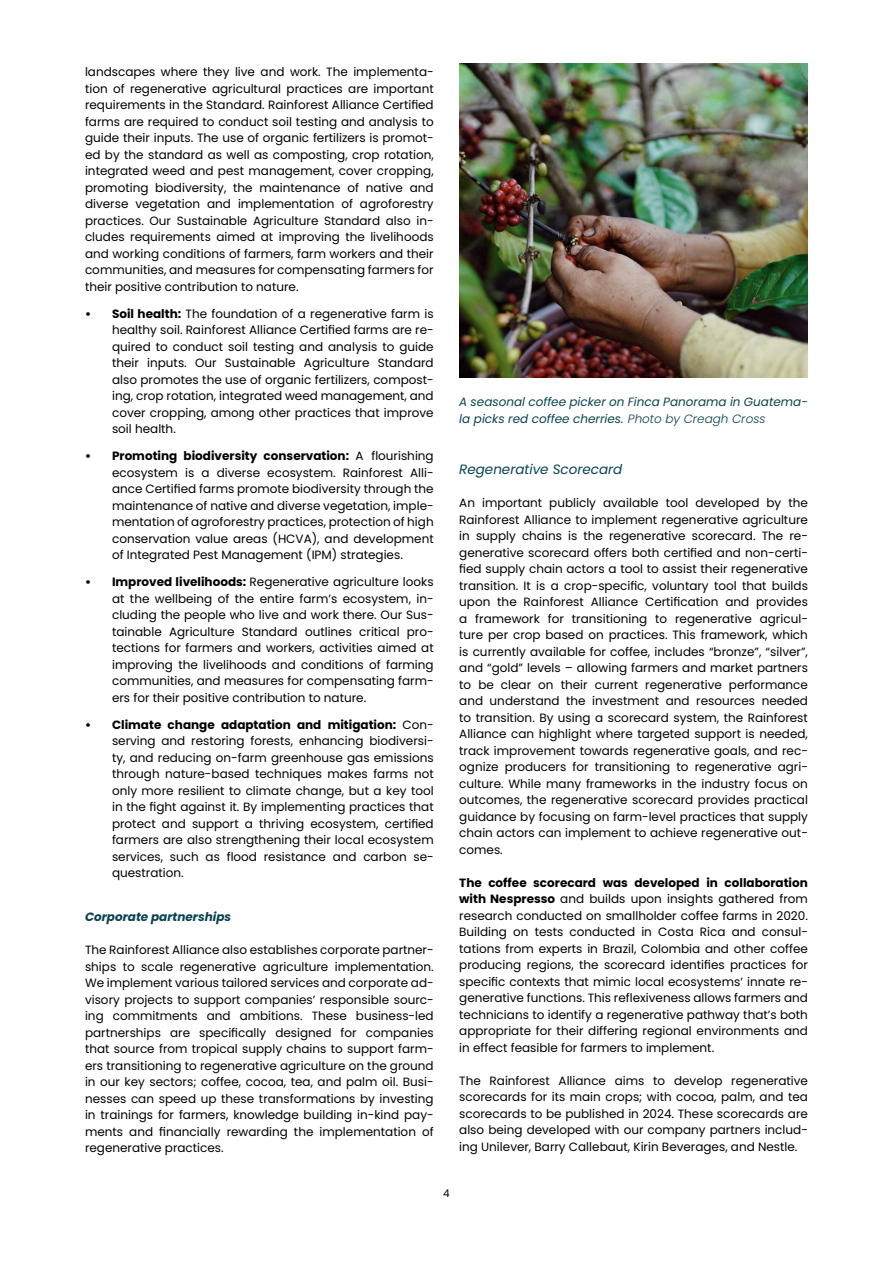
<style>
.page{position:relative;width:893px;height:1263px;background:#fff}
.page>*{position:absolute;margin:0;border:0;box-sizing:border-box;transform-origin:0 0}
.t1{font:italic 13.5px "Poppins";color:#094350}
.t2{font:12px/16.5px "Poppins";color:#000;text-align:justify}
.t3{font:italic 12px/16.5px "Poppins";color:#094350}
.t4{font:italic 700 12px "Poppins";color:#094350}
.t5{font:10.5px "Poppins";color:#000}
.s1{font-weight:700}
.s2{font-weight:300}
</style>
<div class="page">
<img style="left:459px;top:64px;width:349px;height:313px">
<p class="t2" style="left:85px;top:64px;width:350px">landscapes where they live and work. The implementa&shy;tion of regenerative agricultural practices are important requirements in the Standard. Rainforest Alliance Certified farms are required to conduct soil testing and analysis to guide their inputs. The use of organic fertilizers is promot&shy;ed by the standard as well as composting, crop rotation, integrated weed and pest management, cover cropping, promoting biodiversity, the maintenance of native and diverse vegetation and implementation of agroforestry practices. Our Sustainable Agriculture Standard also in&shy;cludes requirements aimed at improving the livelihoods and working conditions of farmers, farm workers and their communities, and measures for compensating farmers for their positive contribution to nature.</p>
<p class="t2" style="left:112px;top:305px;width:323px;text-indent:-27px"><span class="s1">• Soil health:</span> The foundation of a regenerative farm is healthy soil. Rainforest Alliance Certified farms are re&shy;quired to conduct soil testing and analysis to guide their inputs. Our Sustainable Agriculture Standard also promotes the use of organic fertilizers, compost&shy;ing, crop rotation, integrated weed management, and cover cropping, among other practices that improve soil health.</p>
<p class="t2" style="left:112px;top:448px;width:323px;text-indent:-27px"><span class="s1">• Promoting biodiversity conservation:</span> A flourishing ecosystem is a diverse ecosystem. Rainforest Alli&shy;ance Certified farms promote biodiversity through the maintenance of native and diverse vegetation, imple&shy;mentation of agroforestry practices, protection of high conservation value areas (HCVA), and development of Integrated Pest Management (IPM) strategies.</p>
<p class="t2" style="left:112px;top:574px;width:323px;text-indent:-27px"><span class="s1">• Improved livelihoods:</span> Regenerative agriculture looks at the wellbeing of the entire farm’s ecosystem, in&shy;cluding the people who live and work there. Our Sus&shy;tainable Agriculture Standard outlines critical pro&shy;tections for farmers and workers, activities aimed at improving the livelihoods and conditions of farming communities, and measures for compensating farm&shy;ers for their positive contribution to nature.</p>
<p class="t2" style="left:112px;top:716px;width:323px;text-indent:-27px"><span class="s1">• Climate change adaptation and mitigation:</span> Con&shy;serving and restoring forests, enhancing biodiversi&shy;ty, and reducing on-farm greenhouse gas emissions through nature-based techniques makes farms not only more resilient to climate change, but a key tool in the fight against it. By implementing practices that protect and support a thriving ecosystem, certified farmers are also strengthening their local ecosystem services, such as flood resistance and carbon se&shy;questration.</p>
<p class="t4" style="left:85px;top:910px;width:148px">Corporate partnerships</p>
<p class="t2" style="left:85px;top:941px;width:350px">The Rainforest Alliance also establishes corporate partner&shy;ships to scale regenerative agriculture implementation.<br>We implement various tailored services and corporate ad&shy;visory projects to support companies’ responsible sourc&shy;ing commitments and ambitions. These business-led partnerships are specifically designed for companies that source from tropical supply chains to support farm&shy;ers transitioning to regenerative agriculture on the ground in our key sectors; coffee, cocoa, tea, and palm oil. Busi&shy;nesses can speed up these transformations by investing in trainings for farmers, knowledge building in-kind pay&shy;ments and financially rewarding the implementation of regenerative practices.</p>
<p class="t3" style="left:459px;top:394px;width:350px">A seasonal coffee picker on Finca Panorama in Guatema&shy;la picks red coffee cherries. <span class="s2">Photo by Creagh Cross</span></p>
<p class="t1" style="left:459px;top:461px;width:165px">Regenerative Scorecard</p>
<p class="t2" style="left:459px;top:495px;width:350px">An important publicly available tool developed by the Rainforest Alliance to implement regenerative agriculture in supply chains is the regenerative scorecard. The re&shy;generative scorecard offers both certified and non-certi&shy;fied supply chain actors a tool to assist their regenerative transition. It is a crop-specific, voluntary tool that builds upon the Rainforest Alliance Certification and provides a framework for transitioning to regenerative agricul&shy;ture per crop based on practices. This framework, which is currently available for coffee, includes “bronze”, “silver”, and “gold” levels – allowing farmers and market partners to be clear on their current regenerative performance and understand the investment and resources needed to transition. By using a scorecard system, the Rainforest Alliance can highlight where targeted support is needed, track improvement towards regenerative goals, and rec&shy;ognize producers for transitioning to regenerative agri&shy;culture. While many frameworks in the industry focus on outcomes, the regenerative scorecard provides practical guidance by focusing on farm-level practices that supply chain actors can implement to achieve regenerative out&shy;comes.</p>
<p class="t2" style="left:459px;top:874px;width:350px"><span class="s1">The coffee scorecard was developed in collaboration with Nespresso</span> and builds upon insights gathered from research conducted on smallholder coffee farms in 2020.<br>Building on tests conducted in Costa Rica and consul&shy;tations from experts in Brazil, Colombia and other coffee producing regions, the scorecard identifies practices for specific contexts that mimic local ecosystems’ innate re&shy;generative functions. This reflexiveness allows farmers and technicians to identify a regenerative pathway that’s both appropriate for their differing regional environments and in effect feasible for farmers to implement.</p>
<p class="t2" style="left:459px;top:1072px;width:350px">The Rainforest Alliance aims to develop regenerative scorecards for its main crops; with cocoa, palm, and tea scorecards to be published in 2024. These scorecards are also being developed with our company partners includ&shy;ing Unilever, Barry Callebaut, Kirin Beverages, and Nestle.</p>
<p class="t5" style="left:443px;top:1187px;width:8px">4</p>
</div>
